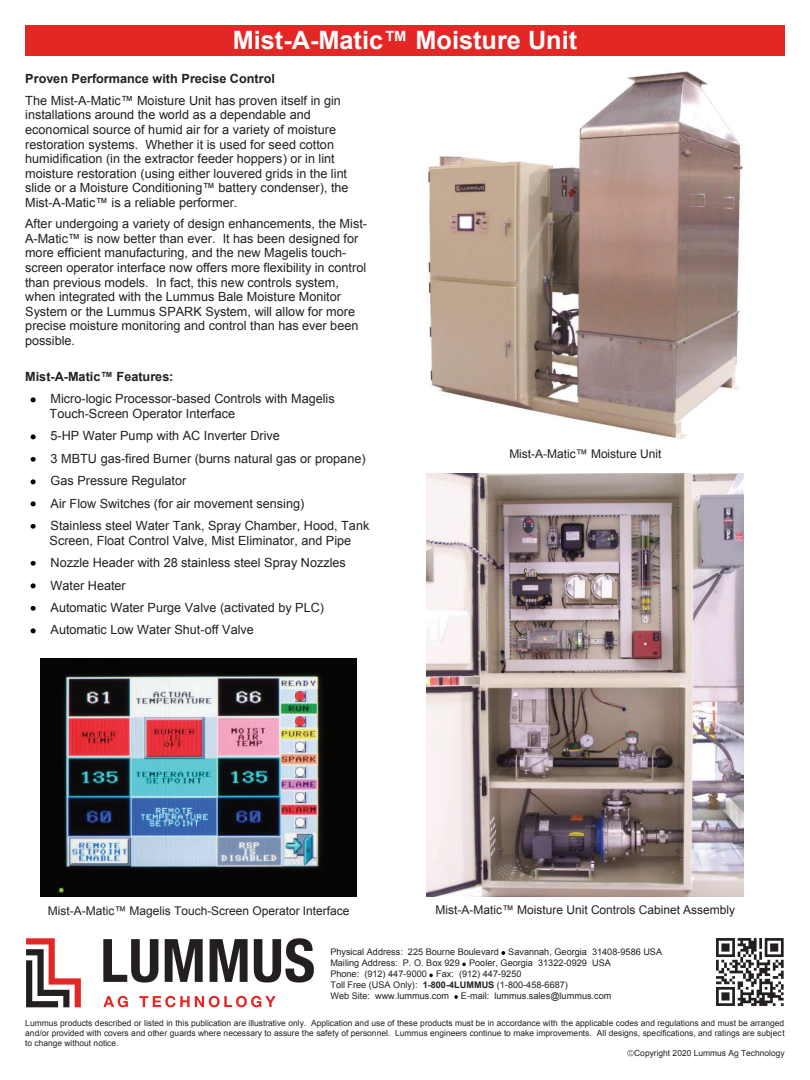
<style>
.page{position:relative;width:810px;height:1080px;background:#fff}
.page>*{position:absolute;margin:0;border:0;box-sizing:border-box;transform-origin:0 0}
.t1{font:700 25.31px "Arial";color:#fff}
.t2{font:12.62px/14.6px "Arial";color:#231f20}
.t3{font:700 12.62px "Arial";color:#231f20}
.t4{font:12px "Arial";color:#231f20}
.t5{font:9.12px/11px "Arial";color:#231f20}
.t6{font:8.44px "Arial";color:#231f20}
.s1{font-weight:700}
</style>
<div class="page">
<div style="left:25px;top:25px;width:760px;height:30px;background:#e22725"></div>
<svg style="left:502px;top:951px;width:4px;height:4px"></svg>
<svg style="left:462px;top:962px;width:4px;height:5px"></svg>
<svg style="left:429px;top:973px;width:4px;height:5px"></svg>
<svg style="left:454px;top:995px;width:4px;height:4px"></svg>
<svg style="left:628px;top:1049px;width:6px;height:8px"></svg>
<img style="left:30px;top:397px;width:6px;height:6px">
<img style="left:30px;top:434px;width:6px;height:6px">
<img style="left:30px;top:457px;width:6px;height:5px">
<img style="left:30px;top:479px;width:6px;height:6px">
<img style="left:30px;top:501px;width:6px;height:6px">
<img style="left:30px;top:524px;width:6px;height:5px">
<img style="left:30px;top:561px;width:6px;height:5px">
<img style="left:30px;top:583px;width:6px;height:6px">
<img style="left:30px;top:606px;width:6px;height:5px">
<img style="left:30px;top:628px;width:6px;height:6px">
<img style="left:41px;top:659px;width:316px;height:238px">
<img style="left:428px;top:72px;width:315px;height:367px">
<img style="left:427px;top:473px;width:317px;height:423px">
<svg style="left:26px;top:938px;width:55px;height:69px"></svg>
<svg style="left:103px;top:939px;width:55px;height:44px"></svg>
<svg style="left:165px;top:939px;width:38px;height:43px"></svg>
<svg style="left:210px;top:939px;width:38px;height:43px"></svg>
<svg style="left:254px;top:938px;width:60px;height:45px"></svg>
<svg style="left:103px;top:996px;width:25px;height:11px"></svg>
<svg style="left:139px;top:996px;width:137px;height:11px"></svg>
<img style="left:716px;top:938px;width:68px;height:68px">
<h1 class="t1" style="left:233px;top:23px;width:346px">Mist-A-Matic™ Moisture Unit</h1>
<p class="t3" style="left:25px;top:70px;width:251px">Proven Performance with Precise Control</p>
<p class="t2" style="left:25px;top:93px;width:325px">The Mist-A-Matic™ Moisture Unit has proven itself in gin installations around the world as a dependable and economical source of humid air for a variety of moisture restoration systems. Whether it is used for seed cotton humidification (in the extractor feeder hoppers) or in lint moisture restoration (using either louvered grids in the lint slide or a Moisture Conditioning™ battery condenser), the Mist-A-Matic™ is a reliable performer.</p>
<p class="t2" style="left:25px;top:217px;width:344px">After undergoing a variety of design enhancements, the Mist-A-Matic™ is now better than ever. It has been designed for more efficient manufacturing, and the new Magelis touch&shy;screen operator interface now offers more flexibility in control than previous models. In fact, this new controls system, when integrated with the Lummus Bale Moisture Monitor System or the Lummus SPARK System, will allow for more precise moisture monitoring and control than has ever been possible.</p>
<p class="t3" style="left:25px;top:368px;width:150px">Mist-A-Matic™ Features:</p>
<p class="t2" style="left:50px;top:392px;width:287px">Micro-logic Processor-based Controls with Magelis<br>Touch-Screen Operator Interface</p>
<p class="t2" style="left:51px;top:425px;width:320px;line-height:22.4px">5-HP Water Pump with AC Inverter Drive<br>3 MBTU gas-fired Burner (burns natural gas or propane)<br>Gas Pressure Regulator<br>Air Flow Switches (for air movement sensing)<br>Stainless steel Water Tank, Spray Chamber, Hood, Tank</p>
<p class="t2" style="left:50px;top:529px;width:303px;line-height:22.4px">Screen, Float Control Valve, Mist Eliminator, and Pipe Nozzle Header with 28 stainless steel Spray Nozzles Water Heater<br>Automatic Water Purge Valve (activated by PLC)<br>Automatic Low Water Shut-off Valve</p>
<p class="t4" style="left:509px;top:445px;width:154px">Mist-A-Matic™ Moisture Unit</p>
<p class="t4" style="left:48px;top:902px;width:303px">Mist-A-Matic™ Magelis Touch-Screen Operator Interface</p>
<p class="t4" style="left:436px;top:901px;width:301px">Mist-A-Matic™ Moisture Unit Controls Cabinet Assembly</p>
<p class="t5" style="left:330px;top:946px;width:333px">Physical Address: 225 Bourne Boulevard Savannah, Georgia 31408-9586 USA Mailing Address: P. O. Box 929 Pooler, Georgia 31322-0929 USA<br>Phone: (912) 447-9000 Fax: (912) 447-9250<br>Toll Free (USA Only): <span class="s1">1-800-4LUMMUS</span> (1-800-458-6687)<br>Web Site: www.lummus.com</p>
<p class="t5" style="left:461px;top:990px;width:152px">E-mail: lummus.sales@lummus.com</p>
<p class="t6" style="left:25px;top:1017px;width:760px">Lummus products described or listed in this publication are illustrative only. Application and use of these products must be in accordance with the applicable codes and regulations and must be arranged</p>
<p class="t6" style="left:25px;top:1027px;width:761px">and/or provided with covers and other guards where necessary to assure the safety of personnel. Lummus engineers continue to make improvements. All designs, specifications, and ratings are subject</p>
<p class="t6" style="left:25px;top:1037px;width:95px">to change without notice.</p>
<p class="t6" style="left:634px;top:1047px;width:152px">Copyright 2020 Lummus Ag Technology</p>
</div>
